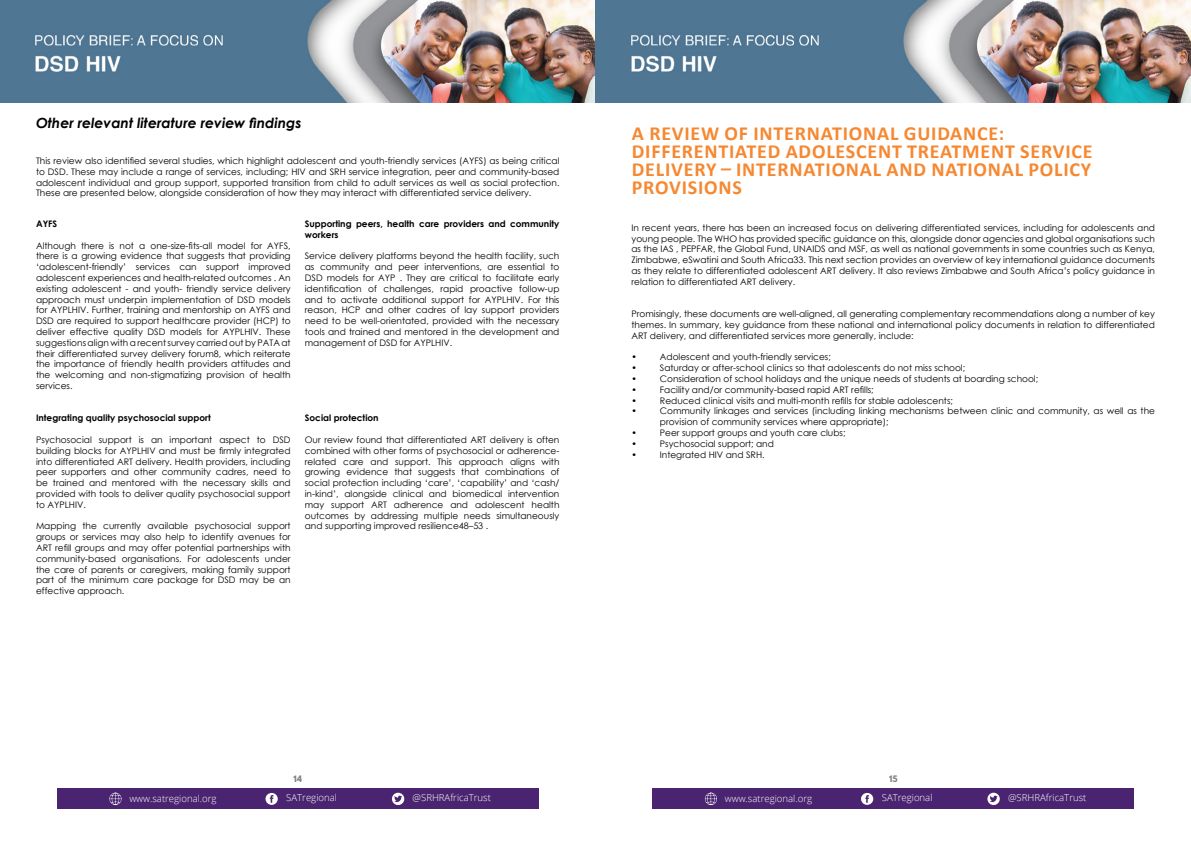
<style>
.page{position:relative;width:1191px;height:842px;background:#fff}
.page>*{position:absolute;margin:0;border:0;box-sizing:border-box;transform-origin:0 0}
.t1{font:700 20px/18px "Calibri";letter-spacing:.04em;color:#f68831}
.t2{font:italic 700 14px "Century Gothic";color:#000}
.t3{font:300 9.6px "Open Sans";color:#fff}
.t4{font:9px/10.8px "Century Gothic";color:#000;text-align:justify}
.t5{font:700 9px/10.8px "Century Gothic";color:#000}
.t6{font:700 8px "League Spartan";color:#808285}
</style>
<div class="page">
<div style="left:57px;top:788px;width:481px;height:21px;background:#4a2471"></div>
<div style="left:652px;top:788px;width:482px;height:21px;background:#4a2471"></div>
<svg style="left:265px;top:793px;width:13px;height:12px"></svg>
<svg style="left:861px;top:793px;width:12px;height:12px"></svg>
<svg style="left:392px;top:793px;width:12px;height:12px"></svg>
<svg style="left:987px;top:793px;width:12px;height:12px"></svg>
<svg style="left:109px;top:793px;width:12px;height:12px"></svg>
<svg style="left:705px;top:793px;width:12px;height:12px"></svg>
<img style="left:0;top:0;width:1191px;height:102px">
<h2 class="t2" style="left:36px;top:112px;width:267px">Other relevant literature review findings</h2>
<p class="t4" style="left:36px;top:155px;width:525px">This review also identified several studies, which highlight adolescent and youth-friendly services (AYFS) as being critical to DSD. These may include a range of services, including; HIV and SRH service integration, peer and community-based adolescent individual and group support, supported transition from child to adult services as well as social protection.<br>These are presented below, alongside consideration of how they may interact with differentiated service delivery.</p>
<p class="t5" style="left:305px;top:218px;width:256px">Supporting peers, health care providers and community workers</p>
<p class="t4" style="left:305px;top:250px;width:256px">Service delivery platforms beyond the health facility, such as community and peer interventions, are essential to DSD models for AYP . They are critical to facilitate early identification of challenges, rapid proactive follow-up and to activate additional support for AYPLHIV. For this reason, HCP and other cadres of lay support providers need to be well-orientated, provided with the necessary tools and trained and mentored in the development and management of DSD for AYPLHIV.</p>
<p class="t5" style="left:36px;top:218px;width:23px">AYFS</p>
<p class="t4" style="left:36px;top:240px;width:256px">Although there is not a one-size-fits-all model for AYFS, there is a growing evidence that suggests that providing ‘adolescent-friendly’ services can support improved adolescent experiences and health-related outcomes . An existing adolescent - and youth- friendly service delivery approach must underpin implementation of DSD models for AYPLHIV. Further, training and mentorship on AYFS and DSD are required to support healthcare provider (HCP) to deliver effective quality DSD models for AYPLHIV. These suggestions align with a recent survey carried out by PATA at their differentiated survey delivery forum8, which reiterate the importance of friendly health providers attitudes and the welcoming and non-stigmatizing provision of health services.</p>
<p class="t5" style="left:36px;top:412px;width:176px">Integrating quality psychosocial support</p>
<p class="t4" style="left:36px;top:434px;width:256px">Psychosocial support is an important aspect to DSD building blocks for AYPLHIV and must be firmly integrated into differentiated ART delivery. Health providers, including peer supporters and other community cadres, need to be trained and mentored with the necessary skills and provided with tools to deliver quality psychosocial support to AYPLHIV.</p>
<p class="t4" style="left:36px;top:520px;width:256px">Mapping the currently available psychosocial support groups or services may also help to identify avenues for ART refill groups and may offer potential partnerships with community-based organisations. For adolescents under the care of parents or caregivers, making family support part of the minimum care package for DSD may be an effective approach.</p>
<p class="t5" style="left:305px;top:412px;width:75px">Social protection</p>
<p class="t4" style="left:305px;top:434px;width:256px">Our review found that differentiated ART delivery is often combined with other forms of psychosocial or adherence&shy;related care and support. This approach aligns with growing evidence that suggests that combinations of social protection including ‘care’, ‘capability’ and ‘cash/ in-kind’, alongside clinical and biomedical intervention may support ART adherence and adolescent health outcomes by addressing multiple needs simultaneously and supporting improved resilience48–53 .</p>
<h1 class="t1" style="left:632px;top:124px;width:462px">A REVIEW OF INTERNATIONAL GUIDANCE:<br>DIFFERENTIATED ADOLESCENT TREATMENT SERVICE DELIVERY – INTERNATIONAL AND NATIONAL POLICY PROVISIONS</h1>
<p class="t4" style="left:631px;top:222px;width:525px">In recent years, there has been an increased focus on delivering differentiated services, including for adolescents and young people. The WHO has provided specific guidance on this, alongside donor agencies and global organisations such as the IAS , PEPFAR, the Global Fund, UNAIDS and MSF, as well as national governments in some countries such as Kenya, Zimbabwe, eSwatini and South Africa33. This next section provides an overview of key international guidance documents as they relate to differentiated adolescent ART delivery. It also reviews Zimbabwe and South Africa’s policy guidance in relation to differentiated ART delivery.</p>
<p class="t4" style="left:631px;top:308px;width:525px">Promisingly, these documents are well-aligned, all generating complementary recommendations along a number of key themes. In summary, key guidance from these national and international policy documents in relation to differentiated ART delivery, and differentiated services more generally, include:</p>
<p class="t4" style="left:631px;top:352px;width:7px">•</p>
<p class="t4" style="left:660px;top:352px;width:173px">Adolescent and youth-friendly services;</p>
<p class="t4" style="left:631px;top:362px;width:7px">•</p>
<p class="t4" style="left:660px;top:362px;width:307px">Saturday or after-school clinics so that adolescents do not miss school;</p>
<p class="t4" style="left:631px;top:373px;width:7px">•</p>
<p class="t4" style="left:660px;top:373px;width:380px">Consideration of school holidays and the unique needs of students at boarding school;</p>
<p class="t4" style="left:631px;top:384px;width:7px">•</p>
<p class="t4" style="left:660px;top:384px;width:215px">Facility and/or community-based rapid ART refills;</p>
<p class="t4" style="left:631px;top:395px;width:7px">•</p>
<p class="t4" style="left:660px;top:395px;width:295px">Reduced clinical visits and multi-month refills for stable adolescents;</p>
<p class="t4" style="left:631px;top:406px;width:7px">•</p>
<p class="t4" style="left:660px;top:406px;width:496px">Community linkages and services (including linking mechanisms between clinic and community, as well as the provision of community services where appropriate);</p>
<p class="t4" style="left:631px;top:427px;width:7px">•</p>
<p class="t4" style="left:660px;top:427px;width:187px">Peer support groups and youth care clubs;</p>
<p class="t4" style="left:631px;top:438px;width:7px">•</p>
<p class="t4" style="left:660px;top:438px;width:115px">Psychosocial support; and</p>
<p class="t4" style="left:631px;top:449px;width:7px">•</p>
<p class="t4" style="left:660px;top:449px;width:106px">Integrated HIV and SRH.</p>
<p class="t6" style="left:293px;top:772px;width:10px">14</p>
<p class="t6" style="left:889px;top:772px;width:10px">15</p>
<p class="t3" style="left:129px;top:792px;width:89px">www.satregional.org</p>
<p class="t3" style="left:286px;top:791px;width:52px">SATregional</p>
<p class="t3" style="left:412px;top:791px;width:80px">@SRHRAfricaTrust</p>
<p class="t3" style="left:725px;top:792px;width:89px">www.satregional.org</p>
<p class="t3" style="left:881px;top:791px;width:52px">SATregional</p>
<p class="t3" style="left:1008px;top:791px;width:80px">@SRHRAfricaTrust</p>
</div>
